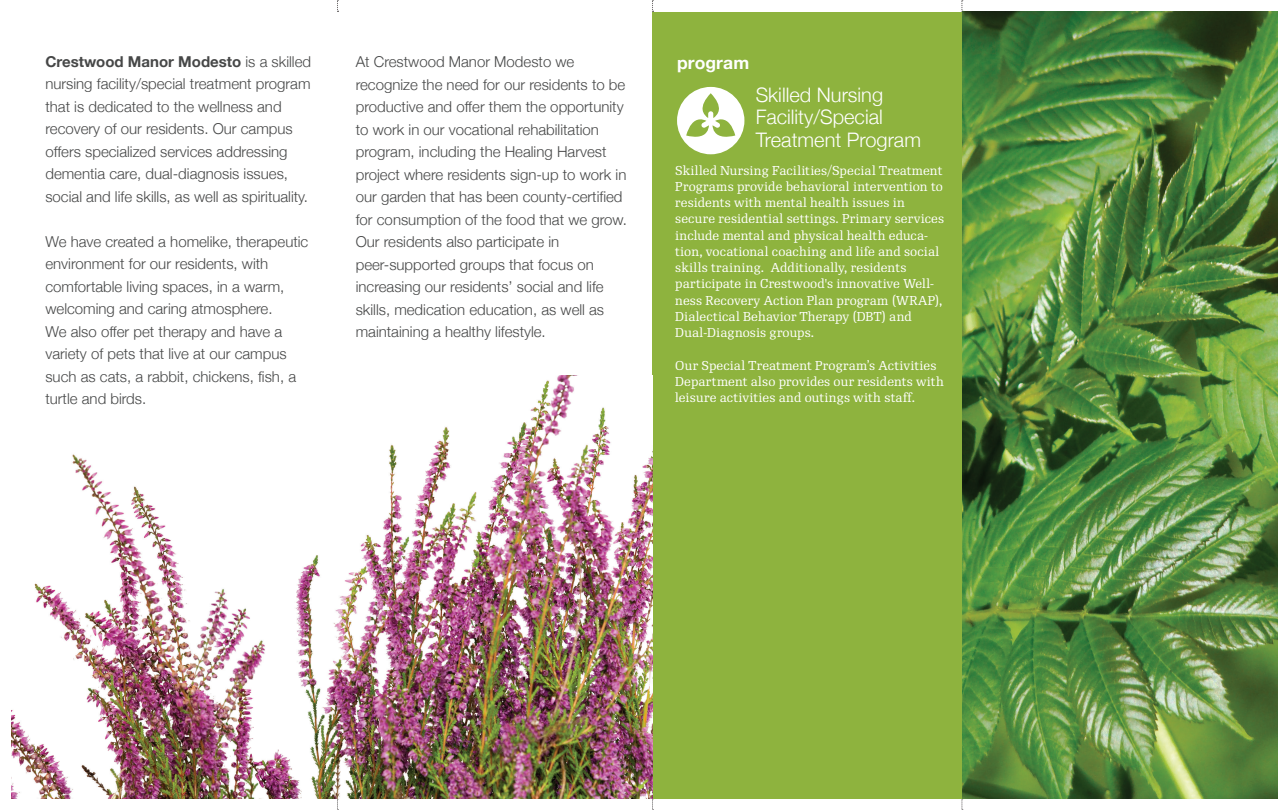
<style>
.page{position:relative;width:1288px;height:810px;background:#fff}
.page>*{position:absolute;margin:0;border:0;box-sizing:border-box;transform-origin:0 0}
.t1{font:300 20px/22.5px "Helvetica Neue";color:#fff}
.t2{font:700 17.5px "Helvetica Neue";letter-spacing:.005em;color:#fff}
.t3{font:300 15px/22.5px "Helvetica Neue";color:#464747}
.t4{font:700 15px "Helvetica Neue";color:#464747}
.t5{font:12.5px/16.2px "Re Public";letter-spacing:.01em;color:#fff}
.s1{font-weight:300}
</style>
<div class="page">
<svg style="left:961px;top:0;width:2px;height:12px"></svg>
<svg style="left:652px;top:0;width:2px;height:12px"></svg>
<svg style="left:337px;top:0;width:2px;height:12px"></svg>
<svg style="left:961px;top:799px;width:2px;height:11px"></svg>
<svg style="left:652px;top:799px;width:2px;height:11px"></svg>
<svg style="left:337px;top:799px;width:2px;height:11px"></svg>
<div style="left:653px;top:12px;width:308px;height:787px;background:#8eb33e"></div>
<img style="left:962px;top:11px;width:315px;height:788px">
<img style="left:11px;top:376px;width:642px;height:423px">
<svg style="left:677px;top:87px;width:67px;height:67px"></svg>
<p class="t4" style="left:45px;top:50px;width:267px">Crestwood Manor Modesto <span class="s1">is a skilled</span></p>
<p class="t2" style="left:677px;top:49px;width:74px">program</p>
<p class="t3" style="left:45px;top:72px;width:267px">nursing facility/special treatment program that is dedicated to the wellness and recovery of our residents. Our campus offers specialized services addressing dementia care, dual-diagnosis issues, social and life skills, as well as spirituality.</p>
<p class="t3" style="left:45px;top:229px;width:264px">We have created a homelike, therapeutic environment for our residents, with comfortable living spaces, in a warm, welcoming and caring atmosphere.<br>We also offer pet therapy and have a variety of pets that live at our campus such as cats, a rabbit, chickens, fish, a turtle and birds.</p>
<p class="t3" style="left:356px;top:50px;width:273px">At Crestwood Manor Modesto we recognize the need for our residents to be productive and offer them the opportunity to work in our vocational rehabilitation program, including the Healing Harvest project where residents sign-up to work in our garden that has been county-certified for consumption of the food that we grow.<br>Our residents also participate in peer-supported groups that focus on increasing our residents’ social and life skills, medication education, as well as maintaining a healthy lifestyle.</p>
<h1 class="t1" style="left:756px;top:82px;width:167px">Skilled Nursing<br>Facility/Special<br>Treatment Program</h1>
<p class="t5" style="left:675px;top:162px;width:270px">Skilled Nursing Facilities/Special Treatment Programs provide behavioral intervention to residents with mental health issues in secure residential settings. Primary services include mental and physical health educa&shy;tion, vocational coaching and life and social skills training. Additionally, residents participate in Crestwood's innovative Well&shy;ness Recovery Action Plan program (WRAP), Dialectical Behavior Therapy (DBT) and Dual-Diagnosis groups.</p>
<p class="t5" style="left:675px;top:357px;width:270px">Our Special Treatment Program’s Activities<br>Department also provides our residents with leisure activities and outings with staff.</p>
</div>
